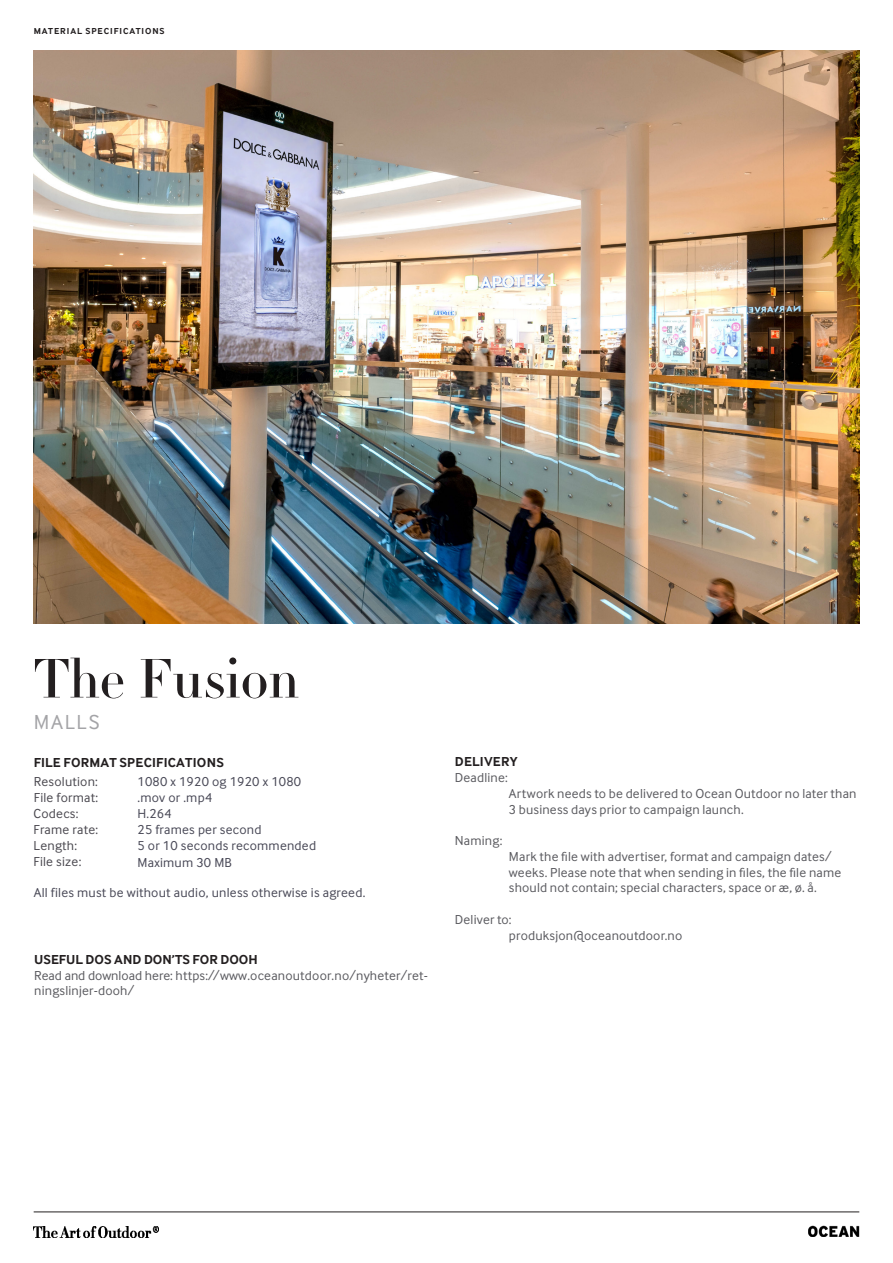
<style>
.page{position:relative;width:893px;height:1263px;background:#fff}
.page>*{position:absolute;margin:0;border:0;box-sizing:border-box;transform-origin:0 0}
.t1{font:54px "Didot LT Std Headline";letter-spacing:-.02em;color:#231f20}
.t2{font:21px "Inter Face";letter-spacing:.085em;color:#a4a4a7}
.t3{font:13.5px/15.8px "Inter Face";letter-spacing:.015em;color:#5a5a5f}
.t4{font:13.5px/16.2px "Inter Face";letter-spacing:.015em;color:#484856}
.t5{font:13.5px/16.2px "Inter Face";letter-spacing:.015em;color:#4a484f}
.t6{font:700 13.5px "Inter Face";letter-spacing:.015em;color:#231f20}
.Brödtext{font:700 9px "Inter Face";letter-spacing:.105em;color:#231f20}
.s1{font-weight:700;color:#231f20}
</style>
<div class="page">
<img style="left:34px;top:1226px;width:124px;height:12px">
<img style="left:808px;top:1225px;width:51px;height:12px">
<hr style="left:34px;top:1212px;width:825px;height:1px;background:#231f20">
<img style="left:34px;top:51px;width:825px;height:572px">
<p class="Brödtext" style="left:34px;top:25px;width:132px">MATERIAL SPECIFICATIONS</p>
<p class="t1" style="left:34px;top:646px;width:268px">The Fusion</p>
<p class="t2" style="left:34px;top:710px;width:67px">MALLS</p>
<p class="t6" style="left:34px;top:754px;width:192px">FILE FORMAT SPECIFICATIONS</p>
<p class="t5" style="left:34px;top:773px;width:66px">Resolution:<br>File format:<br>Codecs:<br>Frame rate:<br>Length:<br>File size:</p>
<p class="t4" style="left:137px;top:773px;width:180px">1080 x 1920 og 1920 x 1080 .mov or .mp4<br>H.264<br>25 frames per second<br>5 or 10 seconds recommended<br>Maximum 30 MB</p>
<p class="t4" style="left:34px;top:885px;width:333px">All files must be without audio, unless otherwise is agreed.</p>
<p class="t3" style="left:34px;top:951px;width:395px"><span class="s1">USEFUL DOS AND DON’TS FOR DOOH<br></span>Read and download here: https://www.oceanoutdoor.no/nyheter/ret&shy;ningslinjer-dooh/</p>
<p class="t6" style="left:455px;top:754px;width:64px">DELIVERY</p>
<p class="t3" style="left:455px;top:770px;width:54px">Deadline:</p>
<p class="t3" style="left:509px;top:785px;width:349px">Artwork needs to be delivered to Ocean Outdoor no later than</p>
<p class="t3" style="left:509px;top:801px;width:236px">3 business days prior to campaign launch.</p>
<p class="t3" style="left:455px;top:833px;width:49px">Naming:</p>
<p class="t3" style="left:509px;top:848px;width:334px">Mark the file with advertiser, format and campaign dates/ weeks. Please note that when sending in files, the file name should not contain; special characters, space or æ, ø. å.</p>
<p class="t3" style="left:455px;top:911px;width:58px">Deliver to:</p>
<p class="t3" style="left:509px;top:927px;width:175px">produksjon@oceanoutdoor.no</p>
</div>
